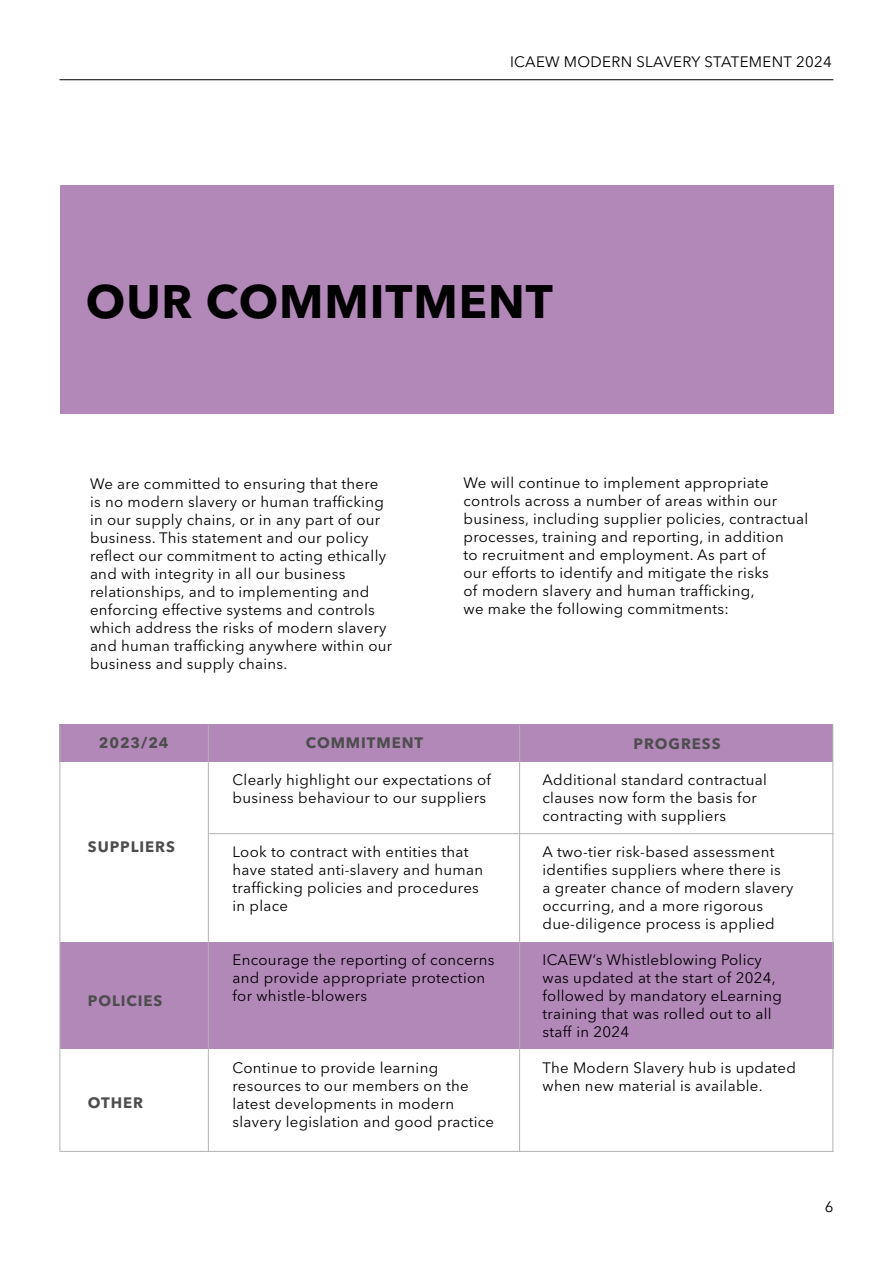
<style>
.page{position:relative;width:893px;height:1263px;background:#fff}
.page>*{position:absolute;margin:0;border:0;box-sizing:border-box;transform-origin:0 0}
.header_large_white{font:700 46.5px "Avenir Next LT Pro";letter-spacing:.02em;color:#000}
.body{font:15px/18px "Avenir Next LT Pro";letter-spacing:.02em;color:#000}
.subhead{font:700 15px "Avenir Next LT Pro";letter-spacing:.06em;color:#4d4d4d}
</style>
<div class="page">
<hr style="left:60px;top:79px;width:773px;height:1px;background:#000">
<div style="left:60px;top:185px;width:773px;height:229px;background:#b288b9"></div>
<div style="left:59px;top:724px;width:774px;height:38px;background:#b288b9"></div>
<div style="left:60px;top:942px;width:773px;height:107px;background:#b288b9"></div>
<hr style="left:208px;top:725px;width:1px;height:427px;background:#b3b3b3">
<hr style="left:519px;top:725px;width:1px;height:427px;background:#b3b3b3">
<hr style="left:209px;top:833px;width:624px;height:1px;background:#b3b3b3">
<hr style="left:60px;top:725px;width:1px;height:427px;background:#b3b3b3">
<hr style="left:832px;top:725px;width:1px;height:427px;background:#b3b3b3">
<hr style="left:60px;top:1151px;width:773px;height:1px;background:#b3b3b3">
<p class="body" style="left:510px;top:52px;width:323px">ICAEW MODERN SLAVERY STATEMENT 2024</p>
<p class="header_large_white" style="left:86px;top:273px;width:468px">OUR COMMITMENT</p>
<p class="body" style="left:90px;top:475px;width:304px">We are committed to ensuring that there is no modern slavery or human trafficking in our supply chains, or in any part of our business. This statement and our policy reflect our commitment to acting ethically and with integrity in all our business relationships, and to implementing and enforcing effective systems and controls which address the risks of modern slavery and human trafficking anywhere within our business and supply chains.</p>
<p class="body" style="left:463px;top:473px;width:346px">We will continue to implement appropriate controls across a number of areas within our business, including supplier policies, contractual processes, training and reporting, in addition<br>to recruitment and employment. As part of<br>our efforts to identify and mitigate the risks<br>of modern slavery and human trafficking,<br>we make the following commitments:</p>
<p class="subhead" style="left:99px;top:733px;width:71px">2023/24</p>
<p class="subhead" style="left:306px;top:734px;width:119px">COMMITMENT</p>
<p class="subhead" style="left:634px;top:734px;width:88px">PROGRESS</p>
<p class="body" style="left:232px;top:771px;width:260px">Clearly highlight our expectations of business behaviour to our suppliers</p>
<p class="body" style="left:232px;top:843px;width:252px">Look to contract with entities that have stated anti-slavery and human trafficking policies and procedures in place</p>
<p class="body" style="left:232px;top:951px;width:264px">Encourage the reporting of concerns and provide appropriate protection for whistle-blowers</p>
<p class="body" style="left:542px;top:771px;width:226px">Additional standard contractual clauses now form the basis for contracting with suppliers</p>
<p class="body" style="left:542px;top:843px;width:240px">A two-tier risk-based assessment identifies suppliers where there is</p>
<p class="body" style="left:542px;top:879px;width:253px">a greater chance of modern slavery occurring, and a more rigorous</p>
<p class="body" style="left:542px;top:915px;width:234px">due-diligence process is applied</p>
<p class="body" style="left:542px;top:951px;width:241px">ICAEW’s Whistleblowing Policy was updated at the start of 2024, followed by mandatory eLearning training that was rolled out to all staff in 2024</p>
<p class="body" style="left:542px;top:1059px;width:255px">The Modern Slavery hub is updated when new material is available.</p>
<p class="subhead" style="left:88px;top:838px;width:88px">SUPPLIERS</p>
<p class="subhead" style="left:88px;top:991px;width:76px">POLICIES</p>
<p class="body" style="left:232px;top:1059px;width:263px">Continue to provide learning resources to our members on the latest developments in modern slavery legislation and good practice</p>
<p class="subhead" style="left:88px;top:1094px;width:57px">OTHER</p>
<p class="body" style="left:825px;top:1197px;width:10px">6</p>
</div>
